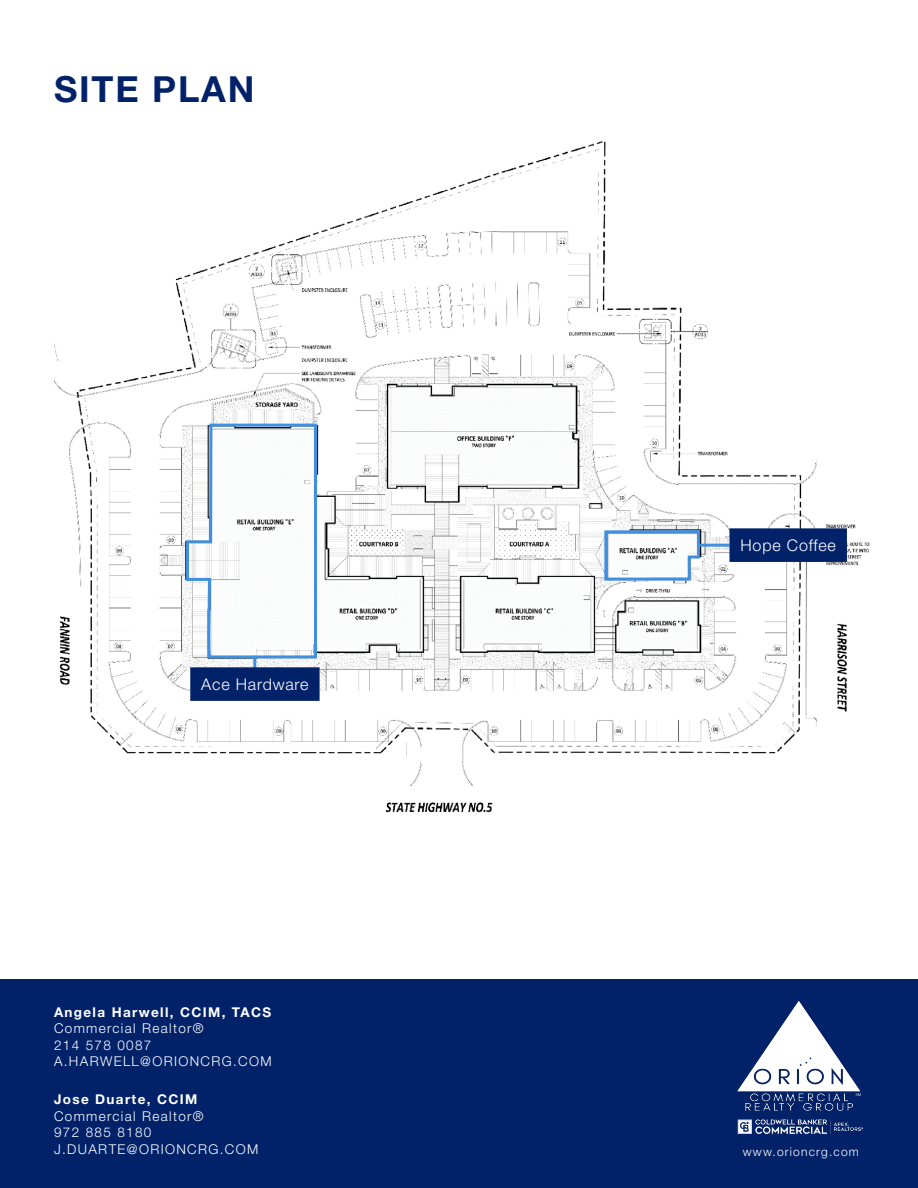
<style>
.page{position:relative;width:918px;height:1188px;background:#fff}
.page>*{position:absolute;margin:0;border:0;box-sizing:border-box;transform-origin:0 0}
.t1{font:700 36px "Helvetica Neue LT Std";letter-spacing:.05em;color:#012169}
.t2{font:300 16.05px "Helvetica Neue LT Std";letter-spacing:.05em;color:#fff}
.t3{font:300 13.5px/16.5px "Helvetica Neue LT Std";letter-spacing:.1em;color:#fff}
.t4{font:700 13.5px "Helvetica Neue LT Std";letter-spacing:.1em;color:#fff}
.t5{font:300 12px "Helvetica Neue LT Std";letter-spacing:.1em;color:#fff}
</style>
<div class="page">
<div style="left:0;top:979px;width:918px;height:209px;background:#012169"></div>
<img style="left:737px;top:1001px;width:127px;height:133px">
<img style="left:54px;top:141px;width:816px;height:672px">
<hr style="left:253px;top:657px;width:3px;height:21px;background:#418fde">
<hr style="left:699px;top:544px;width:30px;height:3px;background:#418fde">
<svg style="left:603px;top:529px;width:99px;height:53px"></svg>
<svg style="left:184px;top:422px;width:135px;height:238px"></svg>
<svg style="left:190px;top:667px;width:130px;height:34px;background:#05246b"></svg>
<svg style="left:729px;top:528px;width:118px;height:34px;background:#05246b"></svg>
<h1 class="t1" style="left:54px;top:67px;width:202px">SITE PLAN</h1>
<p class="t2" style="left:201px;top:674px;width:109px">Ace Hardware</p>
<p class="t4" style="left:54px;top:1003px;width:219px">Angela Harwell, CCIM, TACS</p>
<p class="t3" style="left:54px;top:1020px;width:219px">Commercial Realtor®<br>214 578 0087<br>A.HARWELL@ORIONCRG.COM</p>
<p class="t4" style="left:54px;top:1091px;width:145px">Jose Duarte, CCIM</p>
<p class="t3" style="left:54px;top:1107px;width:206px">Commercial Realtor®<br>972 885 8180<br>J.DUARTE@ORIONCRG.COM</p>
<p class="t2" style="left:741px;top:535px;width:97px">Hope Coffee</p>
<p class="t5" style="left:743px;top:1144px;width:118px">www.orioncrg.com</p>
</div>
